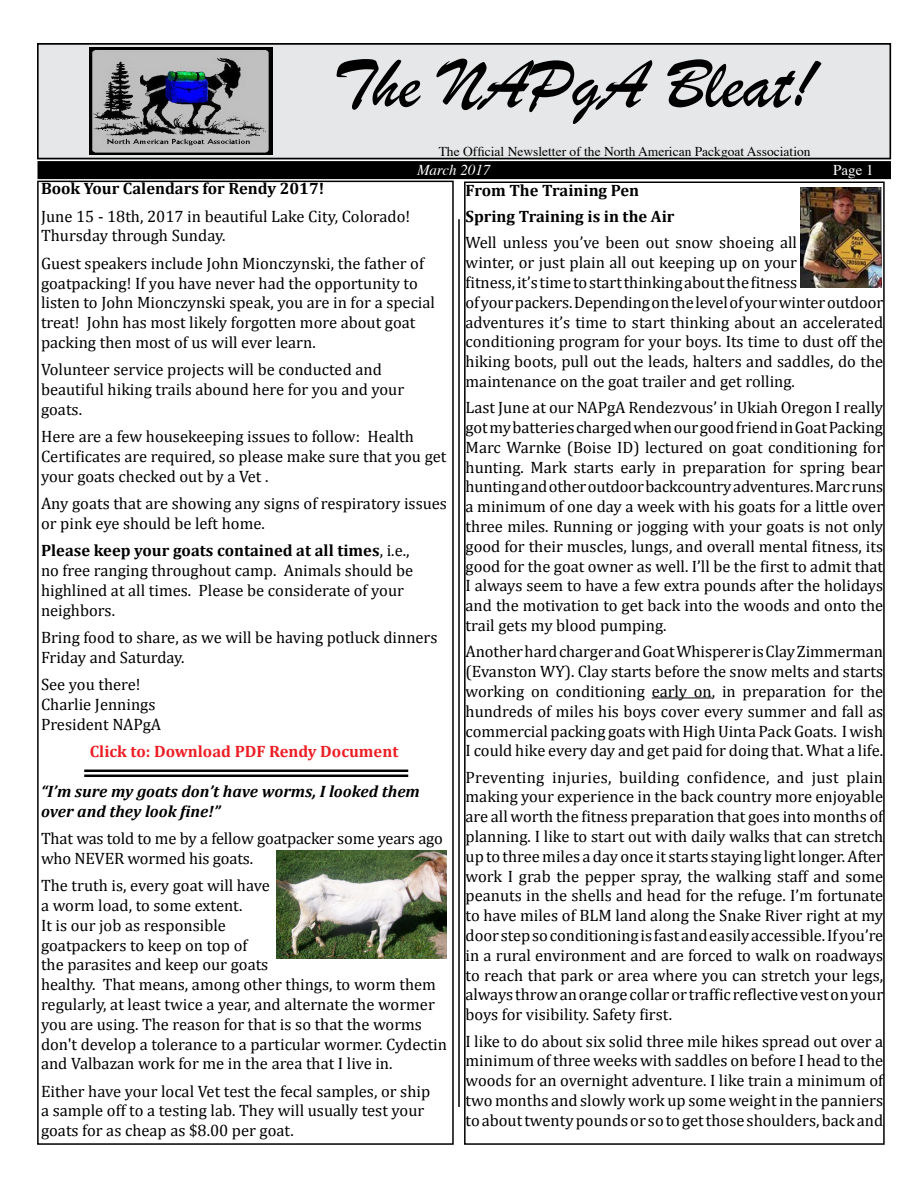
<style>
.page{position:relative;width:918px;height:1188px;background:#fff}
.page>*{position:absolute;margin:0;border:0;box-sizing:border-box;transform-origin:0 0}
.t1{font:72px "Brush Script";color:#000}
.t2{font:16.5px/19.8px "Cambria";color:#000}
.t3{font:700 16.5px/26.2px "Cambria";color:#000}
.t4{font:italic 700 16.5px/19.8px "Cambria";color:#000}
.t5{font:700 16.5px "Cambria";color:#ed1d24}
.t6{font:italic 15px "Times";color:#fff}
.t7{font:15px "Times";color:#fff}
.t8{font:13.5px "Times";color:#000}
.s1{font-weight:700}
</style>
<div class="page">
<div style="left:38px;top:44px;width:853px;height:114px;background:#e6e7e8"></div>
<hr style="left:652px;top:697px;width:60px;height:1px;background:#000">
<div style="left:464px;top:182px;width:421px;height:963px;border:2px solid #000"></div>
<div style="left:37px;top:181px;width:417px;height:964px;border:2px solid #000"></div>
<div style="left:37px;top:43px;width:854px;height:116px;border:2px solid #000"></div>
<div style="left:38px;top:161px;width:853px;height:18px;background:#000"></div>
<img style="left:89px;top:47px;width:183px;height:107px">
<hr style="left:458px;top:219px;width:2px;height:888px;background:#000">
<hr style="left:84px;top:770px;width:324px;height:2px;background:#000">
<hr style="left:84px;top:775px;width:324px;height:2px;background:#000">
<img style="left:276px;top:851px;width:171px;height:107px">
<img style="left:800px;top:187px;width:82px;height:100px">
<h1 class="t1" style="left:332px;top:37px;width:484px">The NAPgA Bleat!</h1>
<p class="t8" style="left:439px;top:139px;width:373px">The Official Newsletter of the North American Packgoat Association</p>
<p class="t6" style="left:417px;top:157px;width:75px">March 2017</p>
<p class="t7" style="left:833px;top:156px;width:42px">Page 1</p>
<p class="t3" style="left:41px;top:175px;width:285px">Book Your Calendars for Rendy 2017!</p>
<p class="t2" style="left:41px;top:206px;width:371px">June 15 - 18th, 2017 in beautiful Lake City, Colorado!<br>Thursday through Sunday.</p>
<p class="t2" style="left:41px;top:253px;width:396px">Guest speakers include John Mionczynski, the father of goatpacking! If you have never had the opportunity to listen to John Mionczynski speak, you are in for a special treat! John has most likely forgotten more about goat packing then most of us will ever learn.</p>
<p class="t2" style="left:41px;top:360px;width:365px">Volunteer service projects will be conducted and beautiful hiking trails abound here for you and your goats.</p>
<p class="t2" style="left:41px;top:427px;width:407px">Here are a few housekeeping issues to follow: Health<br>Certificates are required, so please make sure that you get your goats checked out by a Vet .</p>
<p class="t2" style="left:41px;top:493px;width:408px">Any goats that are showing any signs of respiratory issues or pink eye should be left home.</p>
<p class="t2" style="left:41px;top:541px;width:374px"><span class="s1">Please keep your goats contained at all times</span>, i.e., no free ranging throughout camp. Animals should be highlined at all times. Please be considerate of your neighbors.</p>
<p class="t2" style="left:41px;top:627px;width:398px">Bring food to share, as we will be having potluck dinners<br>Friday and Saturday.</p>
<p class="t2" style="left:41px;top:674px;width:122px">See you there!<br>Charlie Jennings<br>President NAPgA</p>
<p class="t5" style="left:90px;top:740px;width:310px">Click to: Download PDF Rendy Document</p>
<p class="t4" style="left:41px;top:781px;width:380px">“I’m sure my goats don’t have worms, I looked them over and they look fine!”</p>
<p class="t2" style="left:41px;top:828px;width:403px">That was told to me by a fellow goatpacker some years ago who NEVER wormed his goats.</p>
<p class="t2" style="left:41px;top:876px;width:408px">The truth is, every goat will have<br>a worm load, to some extent.<br>It is our job as responsible<br>goatpackers to keep on top of<br>the parasites and keep our goats<br>healthy. That means, among other things, to worm them regularly, at least twice a year, and alternate the wormer you are using. The reason for that is so that the worms don't develop a tolerance to a particular wormer. Cydectin and Valbazan work for me in the area that I live in.</p>
<p class="t2" style="left:41px;top:1081px;width:391px">Either have your local Vet test the fecal samples, or ship a sample off to a testing lab. They will usually test your goats for as cheap as $8.00 per goat.</p>
<p class="t3" style="left:466px;top:177px;width:210px">From The Training Pen<br>Spring Training is in the Air</p>
<p class="t2" style="left:466px;top:233px;width:419px">Well unless you’ve been out snow shoeing all<br>winter, or just plain all out keeping up on your<br>fitness, it’s time to start thinking about the fitness<br>of your packers. Depending on the level of your winter outdoor adventures it’s time to start thinking about an accelerated conditioning program for your boys. Its time to dust off the hiking boots, pull out the leads, halters and saddles, do the maintenance on the goat trailer and get rolling.</p>
<p class="t2" style="left:466px;top:398px;width:419px;text-align:justify">Last June at our NAPgA Rendezvous’ in Ukiah Oregon I really got my batteries charged when our good friend in Goat Packing Marc Warnke (Boise ID) lectured on goat conditioning for hunting. Mark starts early in preparation for spring bear hunting and other outdoor backcountry adventures. Marc runs a minimum of one day a week with his goats for a little over three miles. Running or jogging with your goats is not only good for their muscles, lungs, and overall mental fitness, its good for the goat owner as well. I’ll be the first to admit that I always seem to have a few extra pounds after the holidays and the motivation to get back into the woods and onto the trail gets my blood pumping.</p>
<p class="t2" style="left:466px;top:642px;width:419px;text-align:justify">Another hard charger and Goat Whisperer is Clay Zimmerman (Evanston WY). Clay starts before the snow melts and starts working on conditioning early on, in preparation for the hundreds of miles his boys cover every summer and fall as commercial packing goats with High Uinta Pack Goats. I wish I could hike every day and get paid for doing that. What a life.</p>
<p class="t2" style="left:466px;top:767px;width:419px;text-align:justify">Preventing injuries, building confidence, and just plain making your experience in the back country more enjoyable are all worth the fitness preparation that goes into months of planning. I like to start out with daily walks that can stretch up to three miles a day once it starts staying light longer. After work I grab the pepper spray, the walking staff and some peanuts in the shells and head for the refuge. I’m fortunate to have miles of BLM land along the Snake River right at my door step so conditioning is fast and easily accessible. If you’re in a rural environment and are forced to walk on roadways to reach that park or area where you can stretch your legs, always throw an orange collar or traffic reflective vest on your boys for visibility. Safety first.</p>
<p class="t2" style="left:466px;top:1031px;width:419px;text-align:justify">I like to do about six solid three mile hikes spread out over a minimum of three weeks with saddles on before I head to the woods for an overnight adventure. I like train a minimum of two months and slowly work up some weight in the panniers to about twenty pounds or so to get those shoulders, back and</p>
</div>
